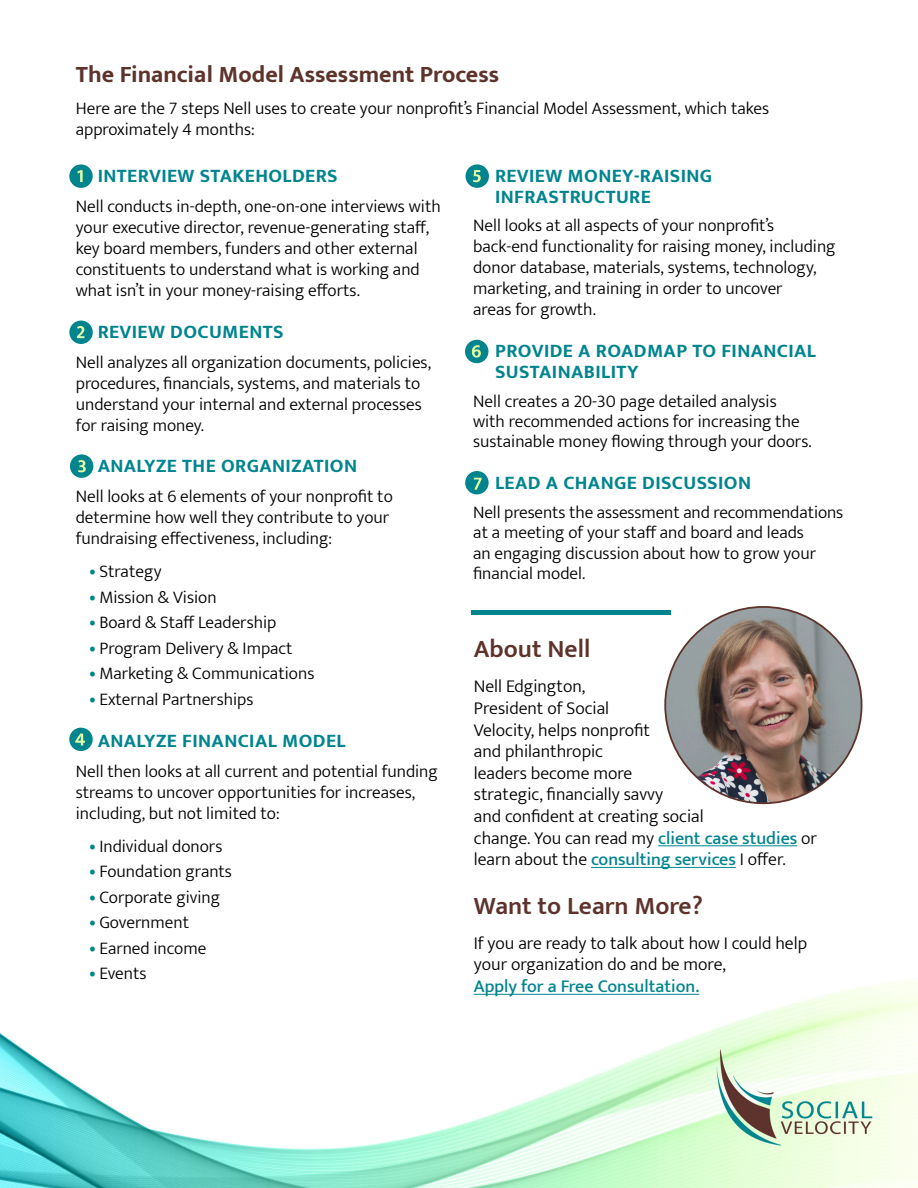
<style>
.page{position:relative;width:918px;height:1188px;background:#fff}
.page>*{position:absolute;margin:0;border:0;box-sizing:border-box;transform-origin:0 0}
.t1{font:600 25.5px "Mukta";color:#5d332c}
.t2{font:700 24px "Mukta";color:#5d342c}
.t3{font:700 19.5px/20.7px "Mukta";letter-spacing:.02em;color:#00858e}
.t4{font:300 18px/21.6px "Mukta";color:#000}
.t5{font:500 18px "Mukta";color:#00858e}
.t6{font:300 17.7px/21px "Mukta";color:#000}
.s1{font-weight:800;color:#00858e}
.s2{font-weight:500;color:#00858e}
</style>
<div class="page">
<img style="left:0;top:979px;width:918px;height:209px">
<div style="left:471px;top:610px;width:200px;height:5px;background:#00858e"></div>
<div style="left:69px;top:728px;width:24px;height:23px;background:#00858e;border-radius:50%"></div>
<svg style="left:75px;top:734px;width:10px;height:11px"></svg>
<div style="left:69px;top:164px;width:24px;height:24px;background:#00858e;border-radius:50%"></div>
<svg style="left:77px;top:170px;width:6px;height:12px"></svg>
<div style="left:69px;top:321px;width:24px;height:23px;background:#00858e;border-radius:50%"></div>
<svg style="left:77px;top:326px;width:7px;height:12px"></svg>
<div style="left:70px;top:454px;width:23px;height:24px;background:#00858e;border-radius:50%"></div>
<svg style="left:78px;top:460px;width:8px;height:12px"></svg>
<div style="left:465px;top:471px;width:24px;height:23px;background:#00858e;border-radius:50%"></div>
<svg style="left:474px;top:478px;width:8px;height:12px"></svg>
<div style="left:466px;top:164px;width:23px;height:24px;background:#00858e;border-radius:50%"></div>
<svg style="left:473px;top:170px;width:8px;height:12px"></svg>
<div style="left:465px;top:340px;width:23px;height:23px;background:#00858e;border-radius:50%"></div>
<svg style="left:472px;top:345px;width:9px;height:13px"></svg>
<hr style="left:658px;top:846px;width:139px;height:1px;background:#00858e">
<hr style="left:591px;top:867px;width:145px;height:1px;background:#00858e">
<hr style="left:474px;top:994px;width:225px;height:1px;background:#00858e">
<img style="left:665px;top:607px;width:197px;height:196px;border-radius:98px">
<h2 class="t2" style="left:76px;top:60px;width:425px">The Financial Model Assessment Process</h2>
<p class="t6" style="left:76px;top:97px;width:695px">Here are the 7 steps Nell uses to create your nonprofit’s Financial Model Assessment, which takes approximately 4 months:</p>
<p class="t3" style="left:98px;top:165px;width:242px">INTERVIEW STAKEHOLDERS</p>
<p class="t6" style="left:76px;top:196px;width:366px">Nell conducts in-depth, one-on-one interviews with your executive director, revenue-generating staff, key board members, funders and other external constituents to understand what is working and what isn’t in your money-raising efforts.</p>
<p class="t3" style="left:98px;top:321px;width:187px">REVIEW DOCUMENTS</p>
<p class="t6" style="left:76px;top:351px;width:357px">Nell analyzes all organization documents, policies, procedures, financials, systems, and materials to understand your internal and external processes for raising money.</p>
<p class="t3" style="left:98px;top:455px;width:261px">ANALYZE THE ORGANIZATION</p>
<p class="t6" style="left:76px;top:486px;width:319px">Nell looks at 6 elements of your nonprofit to determine how well they contribute to your fundraising effectiveness, including:</p>
<p class="t6" style="left:89px;top:561px;width:74px"><span class="s1">•</span> Strategy</p>
<p class="t6" style="left:89px;top:586px;width:129px"><span class="s1">•</span> Mission &amp; Vision</p>
<p class="t6" style="left:89px;top:612px;width:188px"><span class="s1">•</span> Board &amp; Staff Leadership</p>
<p class="t6" style="left:89px;top:637px;width:205px"><span class="s1">•</span> Program Delivery &amp; Impact</p>
<p class="t6" style="left:89px;top:663px;width:227px"><span class="s1">•</span> Marketing &amp; Communications</p>
<p class="t6" style="left:89px;top:688px;width:166px"><span class="s1">•</span> External Partnerships</p>
<p class="t3" style="left:98px;top:729px;width:250px">ANALYZE FINANCIAL MODEL</p>
<p class="t6" style="left:76px;top:760px;width:363px">Nell then looks at all current and potential funding streams to uncover opportunities for increases, including, but not limited to:</p>
<p class="t6" style="left:89px;top:835px;width:134px"><span class="s1">•</span> Individual donors</p>
<p class="t6" style="left:89px;top:860px;width:144px"><span class="s1">•</span> Foundation grants</p>
<p class="t6" style="left:89px;top:886px;width:132px"><span class="s1">•</span> Corporate giving</p>
<p class="t6" style="left:89px;top:911px;width:101px"><span class="s1">•</span> Government</p>
<p class="t6" style="left:89px;top:937px;width:118px"><span class="s1">•</span> Earned income</p>
<p class="t6" style="left:89px;top:962px;width:59px"><span class="s1">•</span> Events</p>
<p class="t3" style="left:495px;top:165px;width:219px">REVIEW MONEY-RAISING<br>INFRASTRUCTURE</p>
<p class="t6" style="left:473px;top:215px;width:364px">Nell looks at all aspects of your nonprofit’s back-end functionality for raising money, including donor database, materials, systems, technology, marketing, and training in order to uncover<br>areas for growth.</p>
<p class="t3" style="left:495px;top:340px;width:323px">PROVIDE A ROADMAP TO FINANCIAL<br>SUSTAINABILITY</p>
<p class="t6" style="left:473px;top:391px;width:340px;line-height:20.2px">Nell creates a 20-30 page detailed analysis with recommended actions for increasing the sustainable money flowing through your doors.</p>
<p class="t3" style="left:495px;top:472px;width:258px">LEAD A CHANGE DISCUSSION</p>
<p class="t6" style="left:473px;top:502px;width:372px;line-height:20.2px">Nell presents the assessment and recommendations at a meeting of your staff and board and leads<br>an engaging discussion about how to grow your financial model.</p>
<h1 class="t1" style="left:474px;top:634px;width:118px">About Nell</h1>
<p class="t4" style="left:474px;top:675px;width:345px">Nell Edgington,<br>President of Social<br>Velocity, helps nonprofit<br>and philanthropic<br>leaders become more<br>strategic, financially savvy<br>and confident at creating social<br>change. You can read my <span class="s2">client case studies</span> or learn about the <span class="s2">consulting services</span> I offer.</p>
<h1 class="t1" style="left:474px;top:890px;width:231px">Want to Learn More?</h1>
<p class="t4" style="left:474px;top:932px;width:335px">If you are ready to talk about how I could help your organization do and be more,</p>
<p class="t5" style="left:474px;top:975px;width:227px">Apply for a Free Consultation.</p>
</div>
